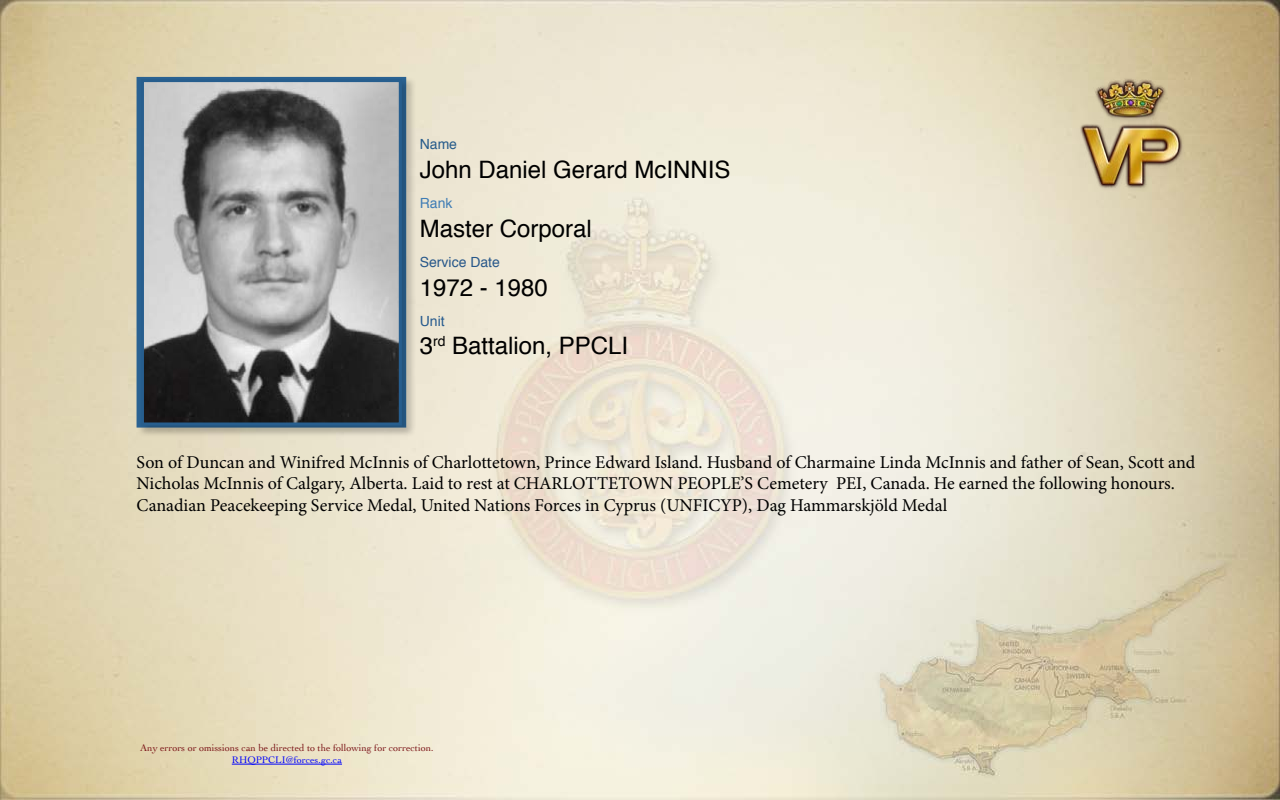
<style>
.page{position:relative;width:1280px;height:800px;background:#fff}
.page>*{position:absolute;margin:0;border:0;box-sizing:border-box;transform-origin:0 0}
.Soldiers_Info{font:24px "Helvetica";color:#000}
.Soldiers_Biography{font:18px/21.6px "Minion Pro";letter-spacing:-.005em;color:#000}
.Soldiers_Info_Catego{font:14px "Helvetica";color:#28588a}
.Soldiers_Info_Catego-2{font:14px "Helvetica";color:#275c8b}
.Soldiers_Info_Catego-3{font:14px "Helvetica";color:#407db5}
.Soldiers_Info_Catego-4{font:14px "Helvetica";color:#275b8e}
.t1{font:10px "Cochin";color:#7b1417}
.t2{font:10px "Cochin";color:#0002fb}
</style>
<div class="page">
<img style="left:0;top:0;width:1280px;height:800px">
<div style="left:1077px;top:78px;width:111px;height:117px;background:#000;opacity:.11"></div>
<img style="left:1076px;top:72px;width:108px;height:120px">
<hr style="left:232px;top:764px;width:110px;height:1px;background:#0002fb">
<div style="left:136px;top:77px;width:280px;height:361px;background:#000;opacity:.15"></div>
<div style="left:137px;top:77px;width:269px;height:351px;border:6px solid #2a6292"></div>
<div style="left:141px;top:79px;width:272px;height:357px;background:#000;opacity:.15"></div>
<img style="left:145px;top:83px;width:253px;height:339px">
<div style="left:141px;top:79px;width:261px;height:347px;border:3px solid #275e8e"></div>
<p class="Soldiers_Info_Catego-2" style="left:420px;top:133px;width:39px">Name</p>
<p class="Soldiers_Info" style="left:420px;top:151px;width:312px">John Daniel Gerard McINNIS</p>
<p class="Soldiers_Info_Catego-3" style="left:420px;top:192px;width:34px">Rank</p>
<p class="Soldiers_Info" style="left:420px;top:210px;width:174px">Master Corporal</p>
<p class="Soldiers_Info_Catego" style="left:420px;top:251px;width:82px">Service Date</p>
<p class="Soldiers_Info" style="left:420px;top:269px;width:130px">1972 - 1980</p>
<p class="Soldiers_Info_Catego-4" style="left:420px;top:310px;width:26px">Unit</p>
<p class="Soldiers_Info" style="left:420px;top:327px;width:210px">3<sup>rd</sup> Battalion, PPCLI</p>
<p class="Soldiers_Biography" style="left:137px;top:451px;width:1060px">Son of Duncan and Winifred McInnis of Charlottetown, Prince Edward Island. Husband of Charmaine Linda McInnis and father of Sean, Scott and<br>Nicholas McInnis of Calgary, Alberta. Laid to rest at CHARLOTTETOWN PEOPLE’S Cemetery PEI, Canada. He earned the following honours.</p>
<p class="Soldiers_Biography" style="left:137px;top:494px;width:812px">Canadian Peacekeeping Service Medal, United Nations Forces in Cyprus (UNFICYP), Dag Hammarskjöld Medal</p>
<p class="t1" style="left:140px;top:741px;width:295px">Any errors or omissions can be directed to the following for correction.</p>
<p class="t2" style="left:232px;top:753px;width:112px">RHQPPCLI@forces.gc.ca</p>
</div>
